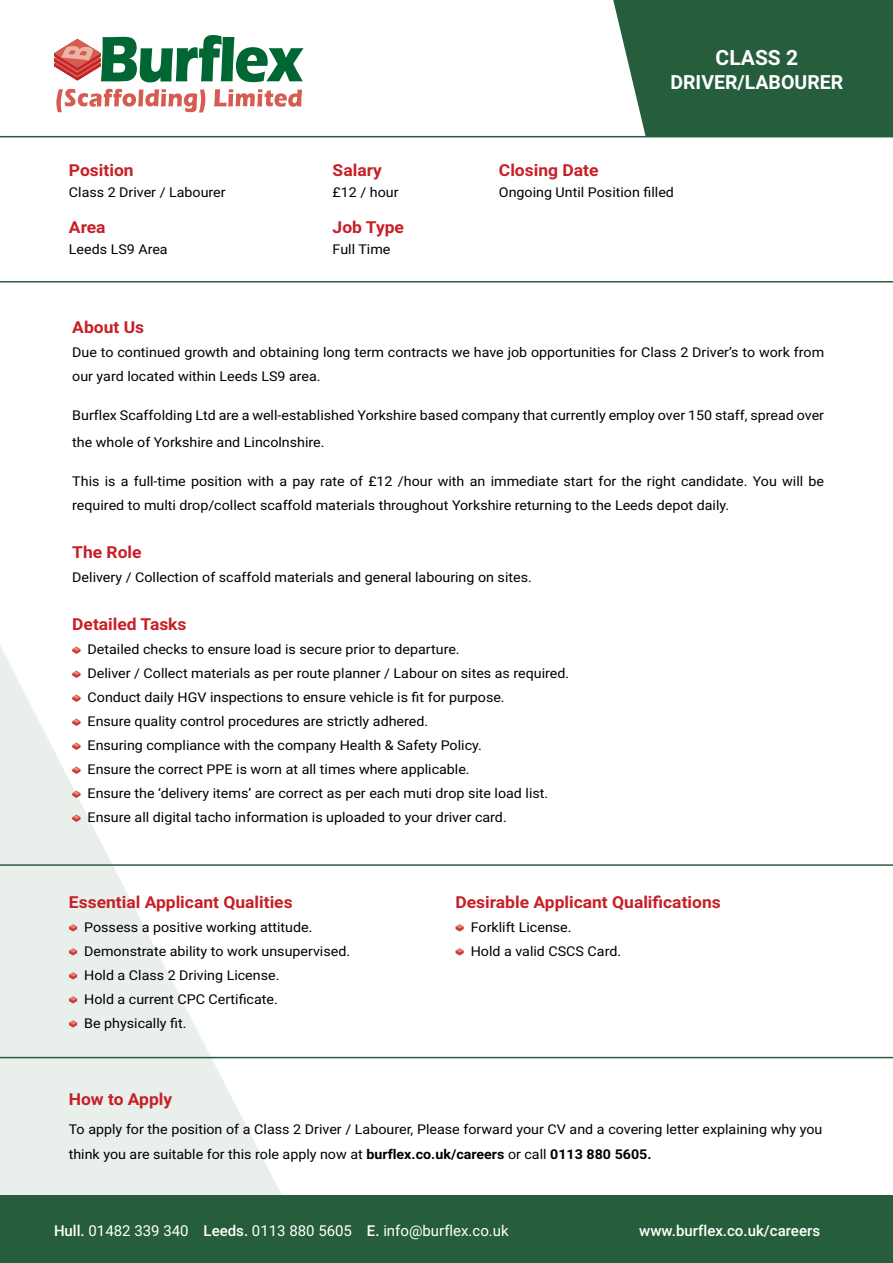
<style>
.page{position:relative;width:893px;height:1263px;background:#fff}
.page>*{position:absolute;margin:0;border:0;box-sizing:border-box;transform-origin:0 0}
.t1{font:700 21px "Roboto";color:#fff}
.t2{font:700 19.5px "Roboto";color:#fff}
.t3{font:700 16.5px "Roboto";color:#c71f26;scale:1.06 1}
.t4{font:15px "Roboto";color:#fff}
.t5{font:500 15px "Roboto";color:#fff}
.t6{font:13.5px/24px "Roboto";color:#000;scale:1.06 1}
.s1{font-weight:700}
.s2{font-weight:500}
</style>
<div class="page">
<div style="left:0;top:1195px;width:893px;height:68px;background:#265e3d"></div>
<svg style="left:612px;top:0;width:16px;height:136px"></svg>
<svg style="left:628px;top:0;width:10px;height:136px"></svg>
<div style="left:638px;top:0;width:16px;height:136px;background:#265e3d"></div>
<div style="left:654px;top:0;width:13px;height:136px;background:#265e3d"></div>
<div style="left:667px;top:0;width:226px;height:136px;background:#265e3d"></div>
<svg style="left:0;top:646px;width:425px;height:549px"></svg>
<hr style="left:0;top:136px;width:893px;height:1px;background:#265e3d">
<svg style="left:56px;top:89px;width:149px;height:23px"></svg>
<svg style="left:214px;top:89px;width:88px;height:18px"></svg>
<svg style="left:54px;top:35px;width:250px;height:47px"></svg>
<hr style="left:0;top:281px;width:893px;height:1px;background:#265e3d">
<svg style="left:72px;top:647px;width:9px;height:7px"></svg>
<svg style="left:72px;top:671px;width:9px;height:7px"></svg>
<svg style="left:72px;top:695px;width:9px;height:7px"></svg>
<svg style="left:72px;top:719px;width:9px;height:7px"></svg>
<svg style="left:72px;top:743px;width:9px;height:7px"></svg>
<svg style="left:72px;top:767px;width:9px;height:7px"></svg>
<svg style="left:72px;top:791px;width:9px;height:7px"></svg>
<svg style="left:72px;top:815px;width:9px;height:7px"></svg>
<svg style="left:455px;top:924px;width:9px;height:7px"></svg>
<svg style="left:455px;top:948px;width:9px;height:7px"></svg>
<hr style="left:0;top:1057px;width:893px;height:1px;background:#265e3d">
<hr style="left:0;top:864px;width:893px;height:2px;background:#265e3d">
<svg style="left:69px;top:924px;width:8px;height:7px"></svg>
<svg style="left:69px;top:948px;width:8px;height:7px"></svg>
<svg style="left:69px;top:972px;width:8px;height:7px"></svg>
<svg style="left:69px;top:996px;width:8px;height:7px"></svg>
<svg style="left:69px;top:1020px;width:8px;height:7px"></svg>
<p class="t3" style="left:69px;top:158px;width:63px">Position</p>
<p class="t6" style="left:69px;top:179px;width:149px">Class 2 Driver / Labourer</p>
<p class="t3" style="left:69px;top:215px;width:36px">Area</p>
<p class="t6" style="left:69px;top:236px;width:95px">Leeds LS9 Area</p>
<p class="t3" style="left:333px;top:158px;width:48px">Salary</p>
<p class="t6" style="left:333px;top:179px;width:64px">£12 / hour</p>
<p class="t3" style="left:333px;top:215px;width:69px">Job Type</p>
<p class="t6" style="left:333px;top:236px;width:56px">Full Time</p>
<h1 class="t1" style="left:716px;top:43px;width:84px">CLASS 2</h1>
<h2 class="t2" style="left:670px;top:68px;width:174px">DRIVER/LABOURER</h2>
<p class="t3" style="left:499px;top:158px;width:95px">Closing Date</p>
<p class="t6" style="left:499px;top:179px;width:167px">Ongoing Until Position filled</p>
<p class="t3" style="left:72px;top:315px;width:69px">About Us</p>
<p class="t6" style="left:72px;top:340px;width:711px">Due to continued growth and obtaining long term contracts we have job opportunities for Class 2 Driver’s to work from our yard located within Leeds LS9 area.</p>
<p class="t6" style="left:72px;top:401px;width:711px;line-height:27px">Burflex Scaffolding Ltd are a well-established Yorkshire based company that currently employ over 150 staff, spread over the whole of Yorkshire and Lincolnshire.</p>
<p class="t6" style="left:72px;top:469px;width:711px">This is a full-time position with a pay rate of £12 /hour with an immediate start for the right candidate. You will be required to multi drop/collect scaffold materials throughout Yorkshire returning to the Leeds depot daily.</p>
<p class="t3" style="left:72px;top:540px;width:67px">The Role</p>
<p class="t6" style="left:72px;top:565px;width:435px">Delivery / Collection of scaffold materials and general labouring on sites.</p>
<p class="t3" style="left:72px;top:612px;width:109px">Detailed Tasks</p>
<p class="t6" style="left:88px;top:637px;width:456px">Detailed checks to ensure load is secure prior to departure.<br>Deliver / Collect materials as per route planner / Labour on sites as required.<br>Conduct daily HGV inspections to ensure vehicle is fit for purpose.<br>Ensure quality control procedures are strictly adhered.<br>Ensuring compliance with the company Health &amp; Safety Policy.<br>Ensure the correct PPE is worn at all times where applicable.<br>Ensure the ‘delivery items’ are correct as per each muti drop site load list.<br>Ensure all digital tacho information is uploaded to your driver card.</p>
<p class="t3" style="left:69px;top:890px;width:213px">Essential Applicant Qualities</p>
<p class="t6" style="left:84px;top:914px;width:252px">Possess a positive working attitude.<br>Demonstrate ability to work unsupervised.<br>Hold a Class 2 Driving License.<br>Hold a current CPC Certificate.<br>Be physically fit.</p>
<p class="t3" style="left:455px;top:890px;width:252px">Desirable Applicant Qualifications</p>
<p class="t6" style="left:471px;top:914px;width:143px">Forklift License.<br>Hold a valid CSCS Card.</p>
<p class="t3" style="left:69px;top:1088px;width:99px">How to Apply</p>
<p class="t6" style="left:69px;top:1116px;width:712px;line-height:25.5px">To apply for the position of a Class 2 Driver / Labourer, Please forward your CV and a covering letter explaining why you think you are suitable for this role apply now at <span class="s1">burflex.co.uk/careers</span> or call <span class="s1">0113 880 5605.</span></p>
<p class="t4" style="left:54px;top:1220px;width:456px"><span class="s2">Hull.</span> 01482 339 340 <span class="s2">Leeds.</span> 0113 880 5605 <span class="s2">E.</span> info@burflex.co.uk</p>
<p class="t5" style="left:639px;top:1220px;width:182px">www.burflex.co.uk/careers</p>
</div>
